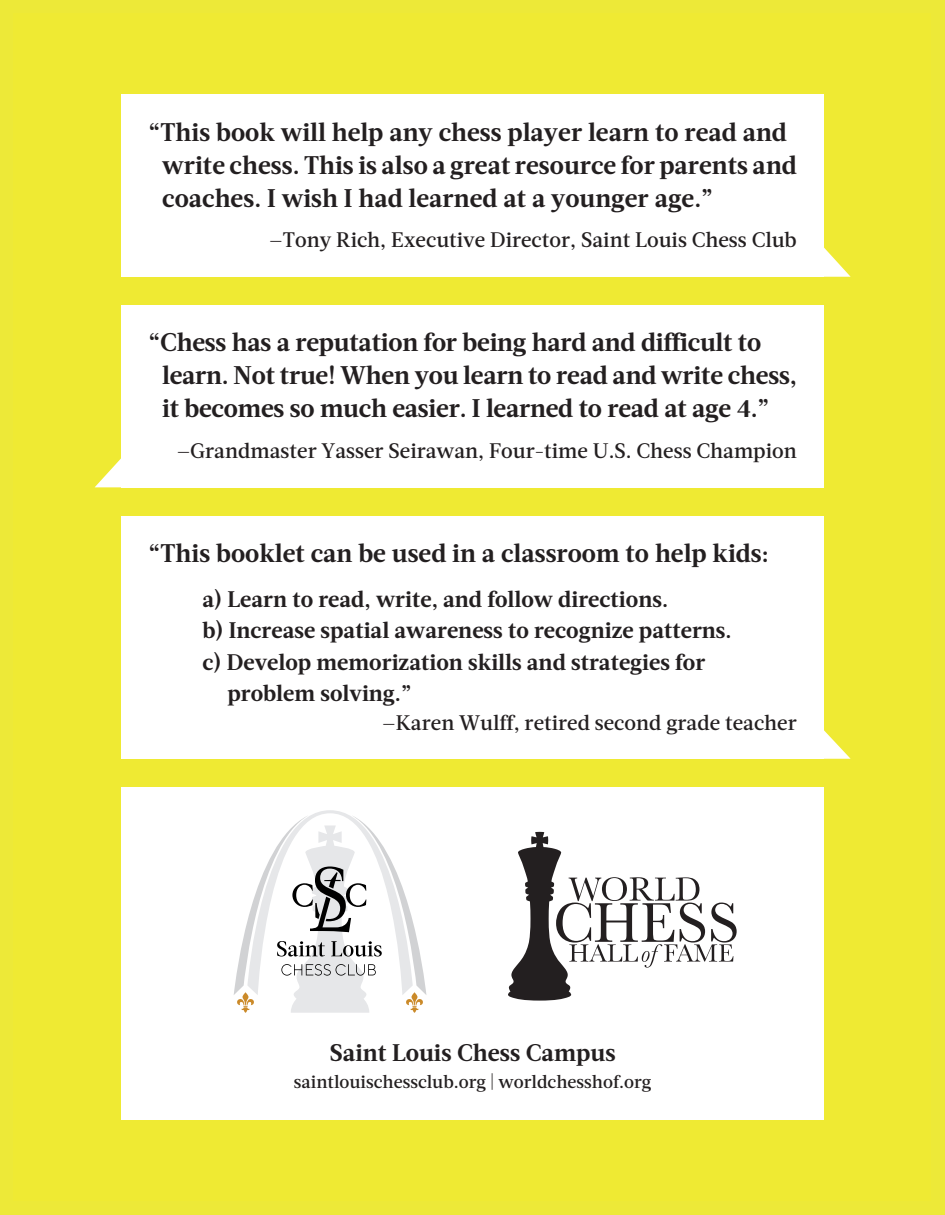
<style>
.page{position:relative;width:945px;height:1215px;background:#ede938}
.page>*{position:absolute;margin:0;border:0;box-sizing:border-box;transform-origin:0 0}
.t1{font:700 25.5px/33px "Acta";color:#231f20}
.t2{font:700 24px "Acta";color:#231f20}
.t3{font:700 22.5px "Acta";color:#231f20}
.t4{font:500 21px "Acta";color:#231f20}
.t5{font:500 18px "Acta";color:#231f20}
</style>
<div class="page">
<div style="left:14px;top:14px;width:918px;height:1188px;background:#efea33"></div>
<div style="left:122px;top:787px;width:702px;height:333px;background:#fff"></div>
<svg style="left:508px;top:832px;width:229px;height:169px"></svg>
<svg style="left:234px;top:810px;width:192px;height:203px"></svg>
<div style="left:122px;top:94px;width:702px;height:183px;background:#fff"></div>
<svg style="left:824px;top:247px;width:27px;height:30px"></svg>
<div style="left:122px;top:516px;width:702px;height:243px;background:#fff"></div>
<svg style="left:824px;top:730px;width:27px;height:29px"></svg>
<div style="left:122px;top:305px;width:702px;height:182px;background:#fff"></div>
<svg style="left:95px;top:458px;width:27px;height:29px"></svg>
<p class="t1" style="left:162px;top:115px;width:636px;text-indent:-14px">“This book will help any chess player learn to read and write chess. This is also a great resource for parents and coaches. I wish I had learned at a younger age.”</p>
<p class="t4" style="left:269px;top:227px;width:529px">—Tony Rich, Executive Director, Saint Louis Chess Club</p>
<p class="t1" style="left:162px;top:326px;width:636px;text-indent:-14px">“Chess has a reputation for being hard and difficult to learn. Not true! When you learn to read and write chess, it becomes so much easier. I learned to read at age 4.”</p>
<p class="t4" style="left:177px;top:438px;width:622px">—Grandmaster Yasser Seirawan, Four-time U.S. Chess Champion</p>
<p class="t1" style="left:149px;top:537px;width:622px">“This booklet can be used in a classroom to help kids:</p>
<p class="t3" style="left:203px;top:586px;width:467px">a) Learn to read, write, and follow directions.</p>
<p class="t3" style="left:203px;top:617px;width:531px">b) Increase spatial awareness to recognize patterns.</p>
<p class="t3" style="left:203px;top:649px;width:504px">c) Develop memorization skills and strategies for</p>
<p class="t3" style="left:227px;top:680px;width:186px">problem solving.”</p>
<p class="t4" style="left:382px;top:710px;width:416px">—Karen Wulff, retired second grade teacher</p>
<p class="t2" style="left:330px;top:1038px;width:287px">Saint Louis Chess Campus</p>
<p class="t5" style="left:294px;top:1071px;width:359px">saintlouischessclub.org | worldchesshof.org</p>
</div>
